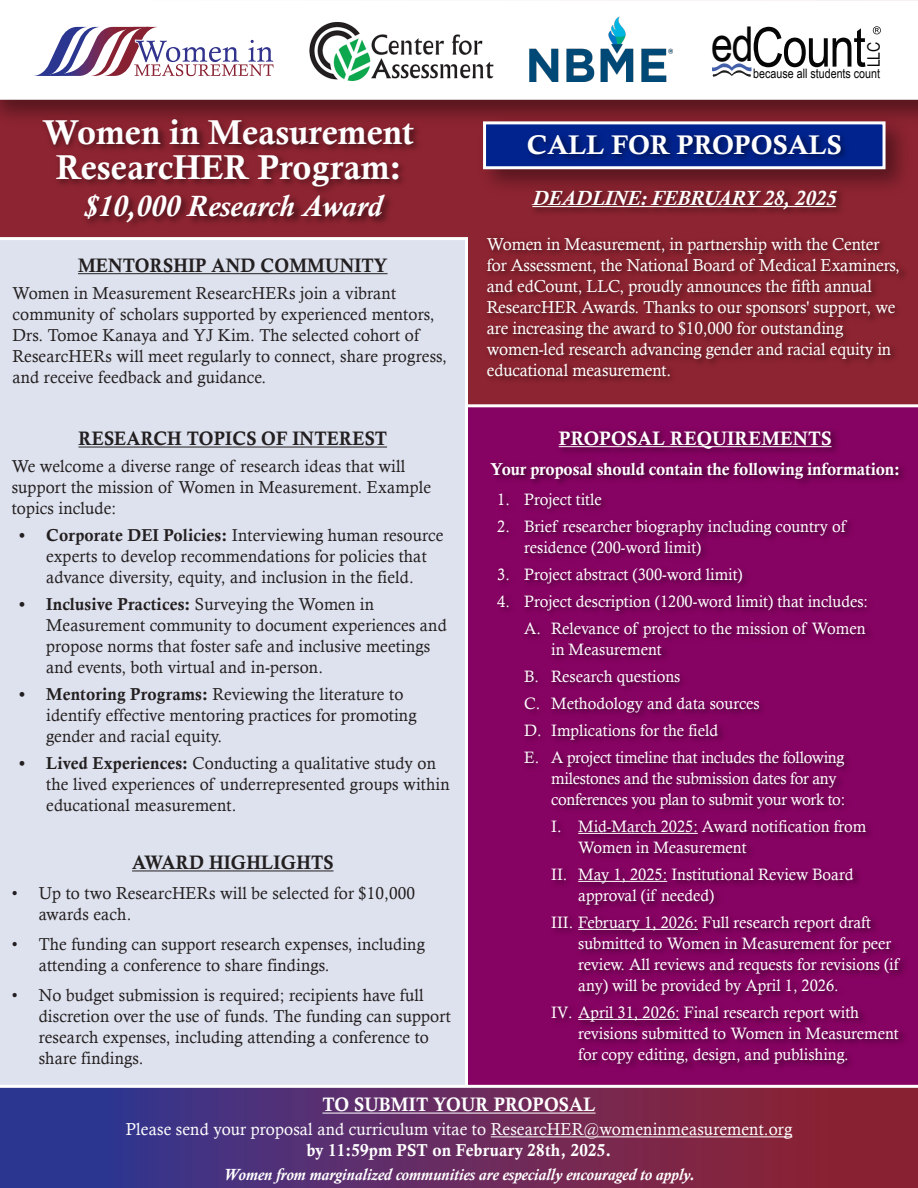
<style>
.page{position:relative;width:918px;height:1188px;background:#fff}
.page>*{position:absolute;margin:0;border:0;box-sizing:border-box;transform-origin:0 0}
.t1{font:54.75px "Arial Narrow";letter-spacing:-.025em;color:#050605}
.t2{font:34.5px/34.5px "Calis MT Bol";color:#fff;text-align:center}
.t3{font:italic 700 30px "Calisto";color:#fff}
.t4{font:27px "Calis MT Bol";color:#fff}
.t5{font:italic 700 21px "Calisto";color:#fff}
.t6{font:19.5px "Calis MT Bol";letter-spacing:.01em;color:#231f20;scale:.93 1}
.t7{font:19.5px "Calis MT Bol";letter-spacing:.01em;color:#fff}
.t8{font:19.5px "Calis MT Bol";letter-spacing:.01em;color:#fff;scale:.93 1}
.t9{font:17.25px/21px "Calisto";letter-spacing:.01em;color:#231f20}
.t10{font:17.25px/21px "Calisto";letter-spacing:-.005em;color:#fff}
.t11{font:17.25px "Calis MT Bol";letter-spacing:-.01em;color:#fff}
.t12{font:17.25px "Calis MT Bol";letter-spacing:.01em;color:#231f20}
.t13{font:17.25px "Calis MT Bol";letter-spacing:.01em;color:#fff}
.t14{font:17.25px "Arial Narrow";color:#050605}
.t15{font:16.5px/21px "Calisto";color:#fff}
.t16{font:italic 700 16.5px "Calisto";letter-spacing:-.005em;color:#fff}
.t17{font:13.05px "Arial Narrow";color:#050605}
.s1{font-size:48px}
.s2{font-family:"Calis MT Bol"}
.s3{font-family:"Calisto"}
</style>
<div class="page">
<svg style="left:0;top:0;width:918px;height:462px;background:#83212d"></svg>
<div style="left:0;top:0;width:918px;height:100px;background:#fff"></div>
<img style="left:36px;top:109px;width:399px;height:116px">
<img style="left:533px;top:204px;width:308px;height:10px">
<hr style="left:532px;top:206px;width:304px;height:1px;background:#fff">
<img style="left:470px;top:109px;width:448px;height:95px">
<div style="left:483px;top:121px;width:403px;height:48px;background:#00238e;border:3px solid #fff"></div>
<img style="left:521px;top:135px;width:333px;height:37px">
<div style="left:468px;top:404px;width:15px;height:681px;background:#870363"></div>
<img style="left:483px;top:404px;width:435px;height:681px">
<hr style="left:559px;top:446px;width:273px;height:1px;background:#fff">
<hr style="left:578px;top:833px;width:120px;height:1px;background:#fff">
<hr style="left:578px;top:881px;width:89px;height:1px;background:#fff">
<hr style="left:578px;top:929px;width:120px;height:1px;background:#fff">
<hr style="left:578px;top:1019px;width:102px;height:1px;background:#fff">
<div style="left:0;top:237px;width:468px;height:848px;background:#dee2ee"></div>
<hr style="left:78px;top:273px;width:310px;height:1px;background:#231f20">
<hr style="left:78px;top:447px;width:309px;height:1px;background:#231f20">
<hr style="left:132px;top:870px;width:202px;height:1px;background:#231f20">
<svg style="left:0;top:1087px;width:918px;height:101px;background:#632e62"></svg>
<svg style="left:34px;top:27px;width:240px;height:49px"></svg>
<img style="left:529px;top:17px;width:144px;height:64px">
<img style="left:309px;top:23px;width:185px;height:57px">
<svg style="left:712px;top:63px;width:40px;height:14px"></svg>
<svg style="left:873px;top:26px;width:8px;height:8px"></svg>
<hr style="left:322px;top:1113px;width:274px;height:1px;background:#fff">
<hr style="left:491px;top:1136px;width:301px;height:1px;background:#fff">
<h1 class="t1" style="left:711px;top:7px;width:156px"><span class="s1">ed</span>Count</h1>
<p class="t17" style="left:753px;top:64px;width:128px">because all students count</p>
<p class="t14" style="left:861px;top:67px;width:27px;rotate:-90deg">LLC</p>
<h2 class="t2" style="left:43px;top:115px;width:373px">Women in Measurement<br>ResearcHER Program:</h2>
<h3 class="t3" style="left:83px;top:189px;width:301px">$10,000 Research Award</h3>
<p class="t5" style="left:532px;top:186px;width:305px">DEADLINE: FEBRUARY 28, 2025</p>
<h3 class="t4" style="left:527px;top:129px;width:316px">CALL FOR PROPOSALS</h3>
<p class="t6" style="left:78px;top:254px;width:334px">MENTORSHIP AND COMMUNITY</p>
<p class="t9" style="left:13px;top:282px;width:436px">Women in Measurement ResearcHERs join a vibrant community of scholars supported by experienced mentors, Drs. Tomoe Kanaya and YJ Kim. The selected cohort of ResearcHERs will meet regularly to connect, share progress, and receive feedback and guidance.</p>
<p class="t6" style="left:78px;top:428px;width:333px">RESEARCH TOPICS OF INTEREST</p>
<p class="t9" style="left:12px;top:456px;width:421px">We welcome a diverse range of research ideas that will support the mission of Women in Measurement. Example topics include:</p>
<p class="t9" style="left:19px;top:525px;width:426px;text-align:center"><span class="s2">• Corporate DEI Policies:</span> Interviewing human resource experts to develop recommendations for policies that advance diversity, equity, and inclusion in the field.</p>
<p class="t12" style="left:19px;top:595px;width:356px">• Inclusive Practices: <span class="s3">Surveying the Women in</span></p>
<p class="t9" style="left:46px;top:615px;width:402px">Measurement community to document experiences and propose norms that foster safe and inclusive meetings and events, both virtual and in-person.</p>
<p class="t9" style="left:46px;top:684px;width:372px;text-indent:-27px"><span class="s2">• Mentoring Programs:</span> Reviewing the literature to identify effective mentoring practices for promoting gender and racial equity.</p>
<p class="t9" style="left:46px;top:753px;width:405px;text-indent:-27px"><span class="s2">• Lived Experiences:</span> Conducting a qualitative study on the lived experiences of underrepresented groups within educational measurement.</p>
<p class="t6" style="left:132px;top:851px;width:218px">AWARD HIGHLIGHTS</p>
<p class="t9" style="left:39px;top:883px;width:378px;text-indent:-27px">• Up to two ResearcHERs will be selected for $10,000 awards each.</p>
<p class="t9" style="left:39px;top:934px;width:388px;text-indent:-27px">• The funding can support research expenses, including attending a conference to share findings.</p>
<p class="t9" style="left:39px;top:985px;width:414px;text-indent:-27px">• No budget submission is required; recipients have full discretion over the use of funds. The funding can support research expenses, including attending a conference to share findings.</p>
<p class="t10" style="left:487px;top:233px;width:415px">Women in Measurement, in partnership with the Center for Assessment, the National Board of Medical Examiners, and edCount, LLC, proudly announces the fifth annual ResearcHER Awards. Thanks to our sponsors' support, we are increasing the award to $10,000 for outstanding women-led research advancing gender and racial equity in educational measurement.</p>
<p class="t7" style="left:559px;top:427px;width:274px">PROPOSAL REQUIREMENTS</p>
<p class="t11" style="left:490px;top:459px;width:411px">Your proposal should contain the following information:</p>
<p class="t15" style="left:497px;top:489px;width:106px">1. Project title</p>
<p class="t15" style="left:524px;top:516px;width:323px;text-indent:-27px">2. Brief researcher biography including country of residence (200-word limit)</p>
<p class="t15" style="left:497px;top:564px;width:247px">3. Project abstract (300-word limit)</p>
<p class="t15" style="left:497px;top:588px;width:372px;line-height:27px;text-align:right">4. Project description (1200-word limit) that includes:<br>A. Relevance of project to the mission of Women</p>
<p class="t15" style="left:524px;top:636px;width:322px;line-height:27px;text-indent:27px">in Measurement<br>B. Research questions<br>C. Methodology and data sources<br>D. Implications for the field<br>E. A project timeline that includes the following</p>
<p class="t15" style="left:551px;top:768px;width:295px">milestones and the submission dates for any conferences you plan to submit your work to:</p>
<p class="t15" style="left:578px;top:816px;width:290px;text-indent:-27px">I. Mid-March 2025: Award notification from<br>Women in Measurement</p>
<p class="t15" style="left:578px;top:864px;width:277px;text-indent:-27px">II. May 1, 2025: Institutional Review Board approval (if needed)</p>
<p class="t15" style="left:578px;top:912px;width:322px;text-indent:-27px">III. February 1, 2026: Full research report draft submitted to Women in Measurement for peer review. All reviews and requests for revisions (if any) will be provided by April 1, 2026.</p>
<p class="t15" style="left:578px;top:1002px;width:322px;text-indent:-27px">IV. April 31, 2026: Final research report with revisions submitted to Women in Measurement for copy editing, design, and publishing.</p>
<p class="t8" style="left:322px;top:1094px;width:295px">TO SUBMIT YOUR PROPOSAL</p>
<p class="t10" style="left:126px;top:1119px;width:668px">Please send your proposal and curriculum vitae to ResearcHER@womeninmeasurement.org</p>
<p class="t13" style="left:307px;top:1141px;width:306px">by 11:59pm PST on February 28th, 2025.</p>
<p class="t16" style="left:224px;top:1165px;width:472px">Women from marginalized communities are especially encouraged to apply.</p>
</div>
